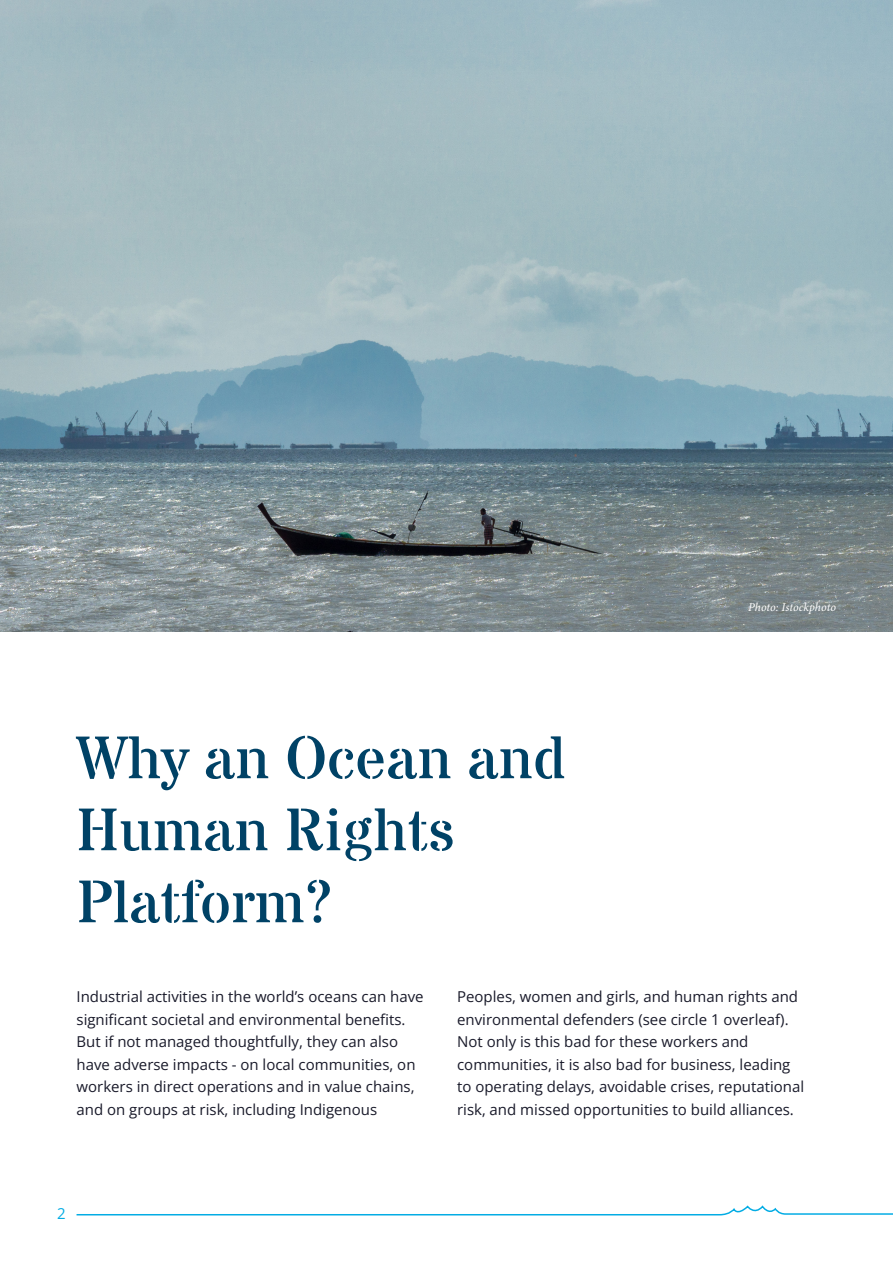
<style>
.page{position:relative;width:893px;height:1263px;background:#fff}
.page>*{position:absolute;margin:0;border:0;box-sizing:border-box;transform-origin:0 0}
.t1{font:60px/72px "Stardos Stencil";color:#004266}
.t2{font:15px/22.5px "Open Sans";color:#191a2a}
.t3{font:15px "Open Sans";color:#03ace4}
.t4{font:italic 12px "Minion Pro";color:#fff}
.s1{font-style:inherit}
</style>
<div class="page">
<svg style="left:76px;top:1205px;width:817px;height:11px"></svg>
<img style="left:0;top:0;width:893px;height:631px">
<p class="t4" style="left:748px;top:599px;width:89px">Photo: Istockphoto</p>
<p class="t1" style="left:77px;top:725px;width:490px">Why an Ocean and<br>Human Rights<br>Platform?</p>
<p class="t2" style="left:77px;top:985px;width:349px">Industrial activities in the world’s oceans can have significant societal and environmental benefits.<br>But if not managed thoughtfully, they can also have adverse impacts - on local communities, on workers in direct operations and in value chains, and on groups at risk, including Indigenous</p>
<p class="t2" style="left:457px;top:985px;width:349px">Peoples, women and girls, and human rights and environmental defenders (see circle 1 overleaf).<br>Not only is this bad for these workers and communities, it is also bad for business, leading to operating delays, avoidable crises, reputational <span class="s1">risk, and missed opportunities to build alliances.</span></p>
<p class="t3" style="left:57px;top:1203px;width:10px">2</p>
</div>
